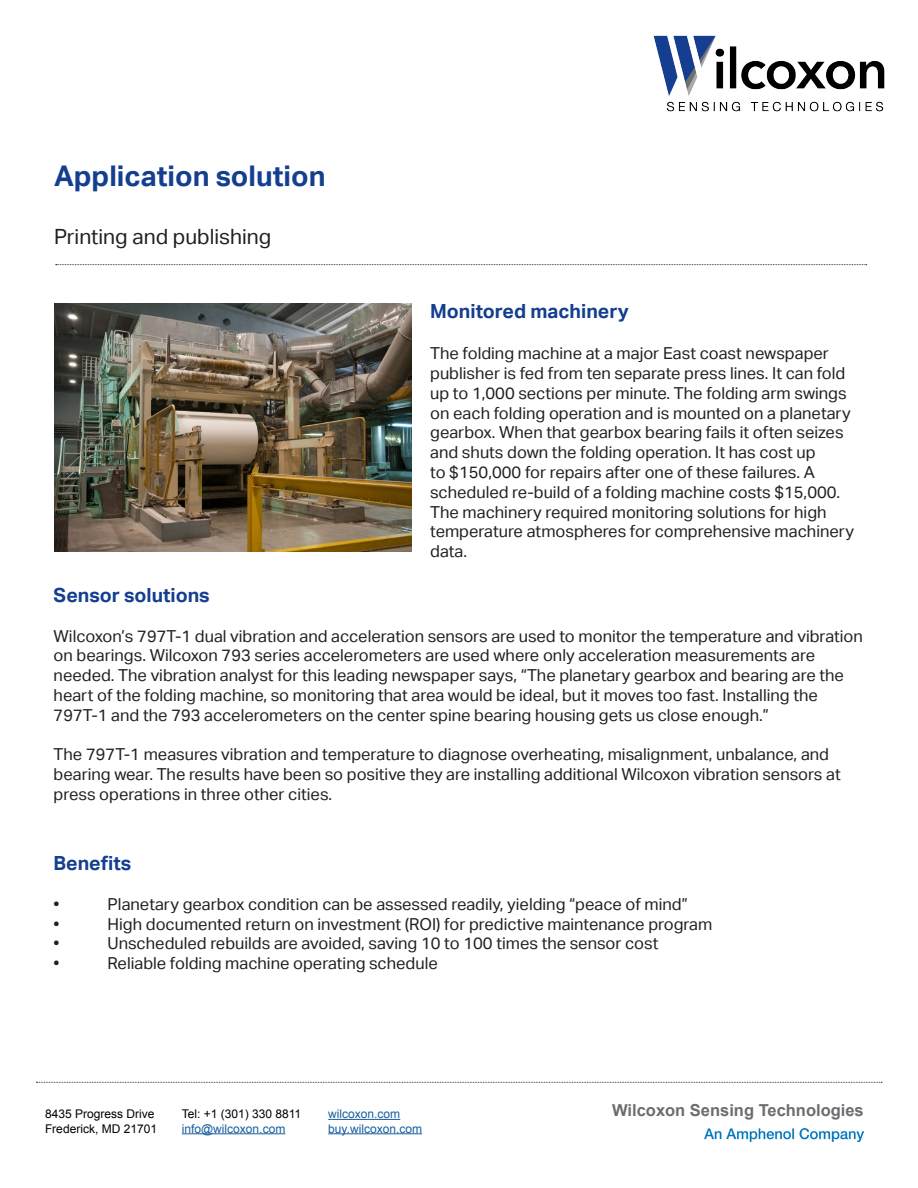
<style>
.page{position:relative;width:918px;height:1188px;background:#fff}
.page>*{position:absolute;margin:0;border:0;box-sizing:border-box;transform-origin:0 0}
.t1{font:700 28.5px "Aktiv Grotesk";color:#143e8f}
.t2{font:21px "Aktiv Grotesk";color:#231f20}
.t3{font:700 19.5px "Aktiv Grotesk";color:#143e8f}
.t4{font:16.5px/19.8px "Aktiv Grotesk";color:#231f20}
.t5{font:700 16.5px "Arial";color:#6c6d70}
.t6{font:12px "Arial";color:#000}
.t7{font:12px "Arial";color:#175d9e}
</style>
<div class="page">
<img style="left:54px;top:304px;width:358px;height:247px">
<svg style="left:56px;top:264px;width:811px;height:1px"></svg>
<hr style="left:182px;top:1133px;width:103px;height:1px;background:#175d9e">
<img style="left:653px;top:35px;width:232px;height:77px">
<hr style="left:328px;top:1119px;width:72px;height:1px;background:#175d9e">
<hr style="left:328px;top:1133px;width:94px;height:1px;background:#175d9e">
<img style="left:705px;top:1128px;width:159px;height:14px">
<svg style="left:36px;top:1082px;width:846px;height:1px"></svg>
<p class="t1" style="left:54px;top:159px;width:273px">Application solution</p>
<p class="t2" style="left:54px;top:225px;width:219px">Printing and publishing</p>
<p class="t3" style="left:430px;top:300px;width:200px">Monitored machinery</p>
<p class="t4" style="left:430px;top:344px;width:425px">The folding machine at a major East coast newspaper publisher is fed from ten separate press lines. It can fold up to 1,000 sections per minute. The folding arm swings on each folding operation and is mounted on a planetary gearbox. When that gearbox bearing fails it often seizes and shuts down the folding operation. It has cost up<br>to $150,000 for repairs after one of these failures. A scheduled re-build of a folding machine costs $15,000.<br>The machinery required monitoring solutions for high temperature atmospheres for comprehensive machinery data.</p>
<p class="t3" style="left:54px;top:584px;width:158px">Sensor solutions</p>
<p class="t4" style="left:54px;top:626px;width:811px">Wilcoxon’s 797T-1 dual vibration and acceleration sensors are used to monitor the temperature and vibration on bearings. Wilcoxon 793 series accelerometers are used where only acceleration measurements are needed. The vibration analyst for this leading newspaper says, “The planetary gearbox and bearing are the heart of the folding machine, so monitoring that area would be ideal, but it moves too fast. Installing the 797T-1 and the 793 accelerometers on the center spine bearing housing gets us close enough.”</p>
<p class="t4" style="left:54px;top:745px;width:789px">The 797T-1 measures vibration and temperature to diagnose overheating, misalignment, unbalance, and bearing wear. The results have been so positive they are installing additional Wilcoxon vibration sensors at press operations in three other cities.</p>
<p class="t3" style="left:54px;top:852px;width:79px">Benefits</p>
<p class="t4" style="left:54px;top:894px;width:7px">•</p>
<p class="t4" style="left:108px;top:894px;width:582px">Planetary gearbox condition can be assessed readily, yielding “peace of mind”</p>
<p class="t4" style="left:54px;top:914px;width:7px">•</p>
<p class="t4" style="left:108px;top:914px;width:606px">High documented return on investment (ROI) for predictive maintenance program</p>
<p class="t4" style="left:54px;top:934px;width:7px">•</p>
<p class="t4" style="left:108px;top:934px;width:552px">Unscheduled rebuilds are avoided, saving 10 to 100 times the sensor cost</p>
<p class="t4" style="left:54px;top:954px;width:7px">•</p>
<p class="t4" style="left:108px;top:954px;width:332px">Reliable folding machine operating schedule</p>
<p class="t6" style="left:45px;top:1106px;width:111px">8435 Progress Drive</p>
<p class="t6" style="left:45px;top:1120px;width:114px">Frederick, MD 21701</p>
<p class="t6" style="left:182px;top:1106px;width:121px">Tel: +1 (301) 330 8811</p>
<p class="t7" style="left:182px;top:1120px;width:105px">info@wilcoxon.com</p>
<p class="t7" style="left:328px;top:1106px;width:74px">wilcoxon.com</p>
<p class="t7" style="left:328px;top:1120px;width:95px">buy.wilcoxon.com</p>
<p class="t5" style="left:612px;top:1099px;width:253px">Wilcoxon Sensing Technologies</p>
</div>
